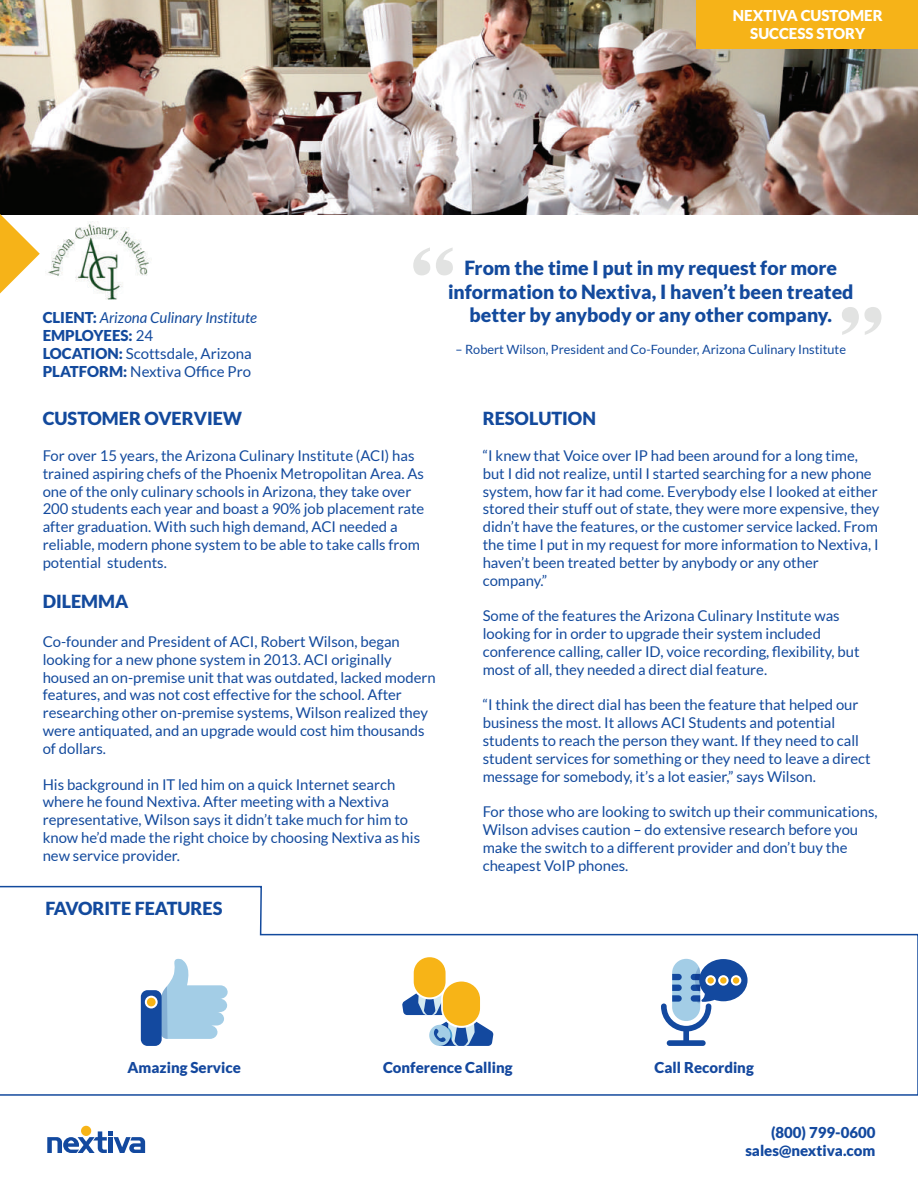
<style>
.page{position:relative;width:918px;height:1188px;background:#fff}
.page>*{position:absolute;margin:0;border:0;box-sizing:border-box;transform-origin:0 0}
.t1{font:900 19.5px/23.4px "Lato";color:#134a9d;text-align:center}
.t2{font:900 18px "Lato";color:#134a9d}
.t3{font:15px/18px "Lato";color:#134a9d}
.t4{font:900 15px "Lato";color:#14489e}
.t5{font:900 15px/18px "Lato";color:#13499f;text-align:right}
.t6{font:900 15px/18px "Lato";color:#fff;text-align:center}
.t7{font:14.85px/17.9px "Lato";color:#134a9d}
.t8{font:12.75px "Lato";color:#134a9d}
.s1{font-weight:900}
.s2{font-style:italic}
</style>
<div class="page">
<img style="left:0;top:0;width:918px;height:214px">
<svg style="left:0;top:214px;width:40px;height:79px"></svg>
<div style="left:696px;top:0;width:222px;height:48px;background:#f6b318"></div>
<svg style="left:0;top:885px;width:918px;height:211px"></svg>
<svg style="left:413px;top:247px;width:40px;height:28px"></svg>
<svg style="left:842px;top:307px;width:40px;height:28px"></svg>
<img style="left:45px;top:222px;width:105px;height:78px">
<div style="left:141px;top:990px;width:21px;height:56px;background:#13499f;border-radius:7px"></div>
<svg style="left:145px;top:957px;width:83px;height:82px"></svg>
<svg style="left:661px;top:959px;width:87px;height:87px"></svg>
<svg style="left:402px;top:957px;width:91px;height:89px"></svg>
<div style="left:81px;top:1126px;width:10px;height:10px;background:#f7b417;border-radius:50%"></div>
<svg style="left:47px;top:1131px;width:98px;height:22px"></svg>
<p class="t6" style="left:733px;top:6px;width:151px">NEXTIVA CUSTOMER<br>SUCCESS STORY</p>
<p class="t3" style="left:43px;top:308px;width:216px"><span class="s1">CLIENT:</span> <span class="s2">Arizona Culinary Institute<br></span><span class="s1">EMPLOYEES:</span> 24<br><span class="s1">LOCATION:</span> Scottsdale, Arizona<br><span class="s1">PLATFORM:</span> Nextiva Office Pro</p>
<p class="t2" style="left:43px;top:408px;width:201px">CUSTOMER OVERVIEW</p>
<p class="t7" style="left:43px;top:447px;width:383px">For over 15 years, the Arizona Culinary Institute (ACI) has trained aspiring chefs of the Phoenix Metropolitan Area. As one of the only culinary schools in Arizona, they take over 200 students each year and boast a 90% job placement rate after graduation. With such high demand, ACI needed a reliable, modern phone system to be able to take calls from potential students.</p>
<p class="t2" style="left:43px;top:590px;width:87px">DILEMMA</p>
<p class="t7" style="left:43px;top:633px;width:395px">Co-founder and President of ACI, Robert Wilson, began looking for a new phone system in 2013. ACI originally housed an on-premise unit that was outdated, lacked modern features, and was not cost effective for the school. After researching other on-premise systems, Wilson realized they were antiquated, and an upgrade would cost him thousands of dollars.</p>
<p class="t7" style="left:43px;top:775px;width:379px">His background in IT led him on a quick Internet search where he found Nextiva. After meeting with a Nextiva representative, Wilson says it didn’t take much for him to know he’d made the right choice by choosing Nextiva as his new service provider.</p>
<p class="t2" style="left:45px;top:898px;width:179px">FAVORITE FEATURES</p>
<h1 class="t1" style="left:448px;top:256px;width:407px">From the time I put in my request for more information to Nextiva, I haven’t been treated better by anybody or any other company.</h1>
<p class="t8" style="left:456px;top:343px;width:392px">– Robert Wilson, President and Co-Founder, Arizona Culinary Institute</p>
<p class="t2" style="left:483px;top:408px;width:115px">RESOLUTION</p>
<p class="t7" style="left:483px;top:447px;width:398px">“I knew that Voice over IP had been around for a long time, but I did not realize, until I started searching for a new phone system, how far it had come. Everybody else I looked at either stored their stuff out of state, they were more expensive, they didn’t have the features, or the customer service lacked. From the time I put in my request for more information to Nextiva, I haven’t been treated better by anybody or any other company.”</p>
<p class="t7" style="left:483px;top:607px;width:378px">Some of the features the Arizona Culinary Institute was looking for in order to upgrade their system included conference calling, caller ID, voice recording, flexibility, but most of all, they needed a direct dial feature.</p>
<p class="t7" style="left:483px;top:696px;width:390px">“I think the direct dial has been the feature that helped our business the most. It allows ACI Students and potential students to reach the person they want. If they need to call student services for something or they need to leave a direct message for somebody, it’s a lot easier,” says Wilson.</p>
<p class="t7" style="left:483px;top:803px;width:396px">For those who are looking to switch up their communications, Wilson advises caution – do extensive research before you make the switch to a different provider and don’t buy the cheapest VoIP phones.</p>
<p class="t4" style="left:128px;top:1059px;width:115px">Amazing Service</p>
<p class="t4" style="left:383px;top:1059px;width:131px">Conference Calling</p>
<p class="t4" style="left:655px;top:1059px;width:101px">Call Recording</p>
<p class="t5" style="left:745px;top:1123px;width:132px">(800) 799-0600 sales@nextiva.com</p>
</div>
